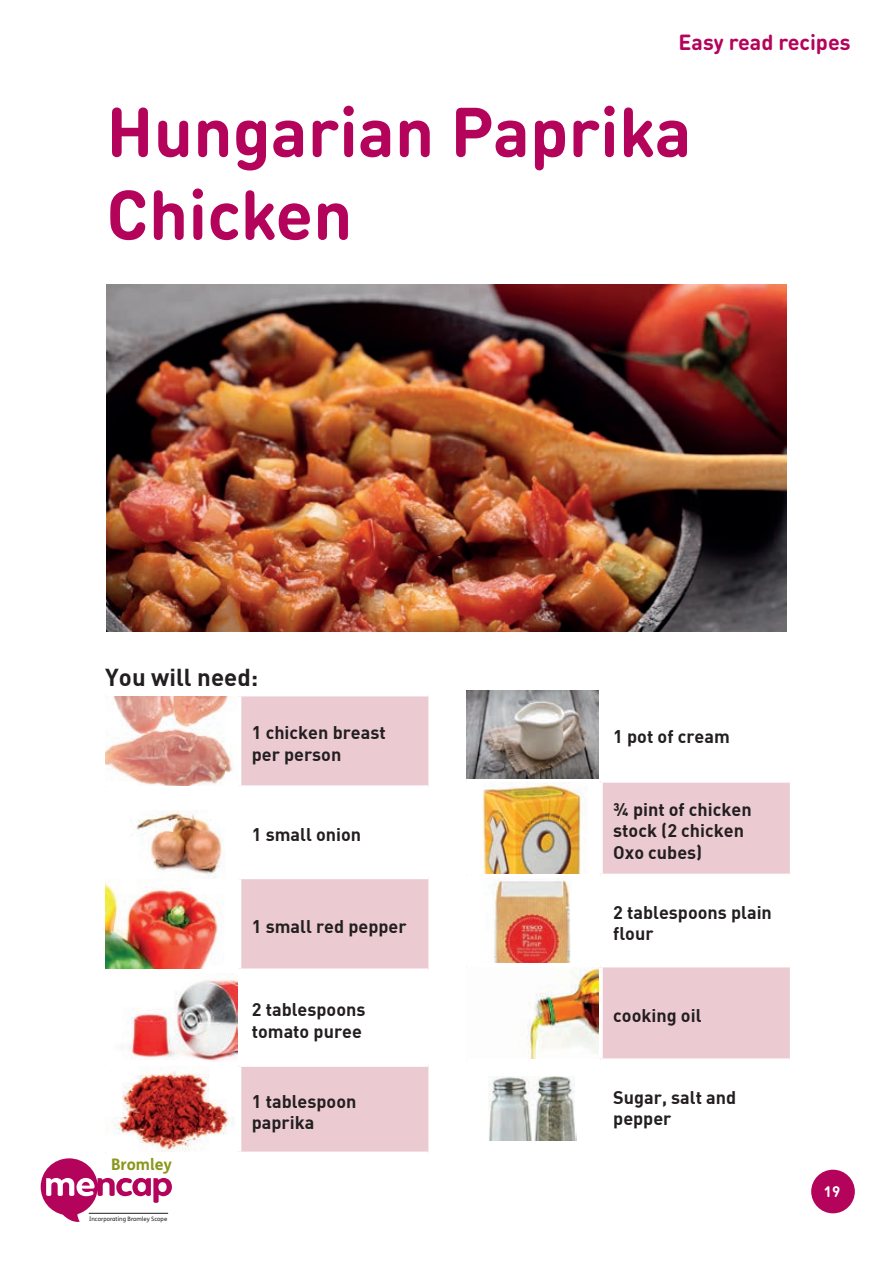
<style>
.page{position:relative;width:893px;height:1263px;background:#fff}
.page>*{position:absolute;margin:0;border:0;box-sizing:border-box;transform-origin:0 0}
.t1{font:700 69px/82.8px "DIN Round Pro";color:#b4035b}
.t2{font:24px "DIN Bold";color:#231f20}
.t3{font:700 21.6px "DIN Round Pro";color:#b4035b}
.t4{font:18px/21.6px "DIN Bold";color:#231f20}
.t5{font:700 15.9px "FS Mencap";color:#8b971b}
.t6{font:700 15.15px "DIN Round Pro";color:#fff}
.t7{font:700 9.6px "FS Mencap";color:#8b971b}
.t8{font:6px "FS Mencap";color:#231f20}
</style>
<div class="page">
<svg style="left:41px;top:1158px;width:131px;height:64px"></svg>
<hr style="left:89px;top:1213px;width:79px;height:1px;background:#231f20">
<div style="left:811px;top:1170px;width:44px;height:43px;background:#b4035b;border-radius:50%"></div>
<svg style="left:241px;top:696px;width:187px;height:455px;fill:#eccad2"></svg>
<div style="left:239px;top:785px;width:189px;height:5px;background:#fff"></div>
<hr style="left:239px;top:875px;width:189px;height:4px;background:#fff">
<div style="left:239px;top:968px;width:189px;height:5px;background:#fff"></div>
<svg style="left:237px;top:980px;width:1px;height:75px"></svg>
<div style="left:239px;top:1062px;width:189px;height:5px;background:#fff"></div>
<img style="left:105px;top:696px;width:128px;height:89px">
<img style="left:130px;top:811px;width:93px;height:67px">
<img style="left:105px;top:879px;width:117px;height:89px">
<img style="left:122px;top:974px;width:115px;height:87px">
<img style="left:113px;top:1068px;width:122px;height:83px">
<svg style="left:483px;top:783px;width:307px;height:275px;fill:#eccad2"></svg>
<div style="left:598px;top:783px;width:5px;height:91px;background:#fff"></div>
<hr style="left:467px;top:874px;width:133px;height:4px;background:#fff">
<hr style="left:600px;top:874px;width:190px;height:4px;background:#fff">
<div style="left:598px;top:878px;width:5px;height:85px;background:#fff"></div>
<hr style="left:467px;top:963px;width:133px;height:4px;background:#fff">
<hr style="left:600px;top:963px;width:190px;height:4px;background:#fff">
<div style="left:598px;top:967px;width:5px;height:91px;background:#fff"></div>
<img style="left:467px;top:690px;width:131px;height:88px">
<img style="left:482px;top:783px;width:116px;height:90px">
<img style="left:483px;top:878px;width:115px;height:85px">
<img style="left:483px;top:967px;width:115px;height:91px">
<img style="left:488px;top:1077px;width:89px;height:63px">
<img style="left:106px;top:285px;width:681px;height:346px">
<p class="t3" style="left:679px;top:28px;width:174px">Easy read recipes</p>
<h1 class="t1" style="left:106px;top:88px;width:587px">Hungarian Paprika<br>Chicken</h1>
<h2 class="t2" style="left:105px;top:661px;width:154px">You will need:</h2>
<p class="t4" style="left:252px;top:721px;width:135px">1 chicken breast per person</p>
<p class="t4" style="left:252px;top:823px;width:111px">1 small onion</p>
<p class="t4" style="left:252px;top:915px;width:156px">1 small red pepper</p>
<p class="t4" style="left:252px;top:998px;width:115px">2 tablespoons tomato puree</p>
<p class="t5" style="left:111px;top:1155px;width:62px">Bromley</p>
<p class="t7" style="left:131px;top:1166px;width:38px">Bromley</p>
<p class="t8" style="left:89px;top:1215px;width:80px">Incorporating Bromley Scope</p>
<p class="t4" style="left:252px;top:1089px;width:106px">1 tablespoon paprika</p>
<p class="t4" style="left:613px;top:725px;width:118px">1 pot of cream</p>
<p class="t4" style="left:613px;top:798px;width:140px">¾ pint of chicken stock (2 chicken<br>Oxo cubes)</p>
<p class="t4" style="left:613px;top:901px;width:160px">2 tablespoons plain flour</p>
<p class="t4" style="left:613px;top:1004px;width:90px">cooking oil</p>
<p class="t4" style="left:613px;top:1085px;width:124px">Sugar, salt and pepper</p>
<p class="t6" style="left:824px;top:1181px;width:18px">19</p>
</div>
